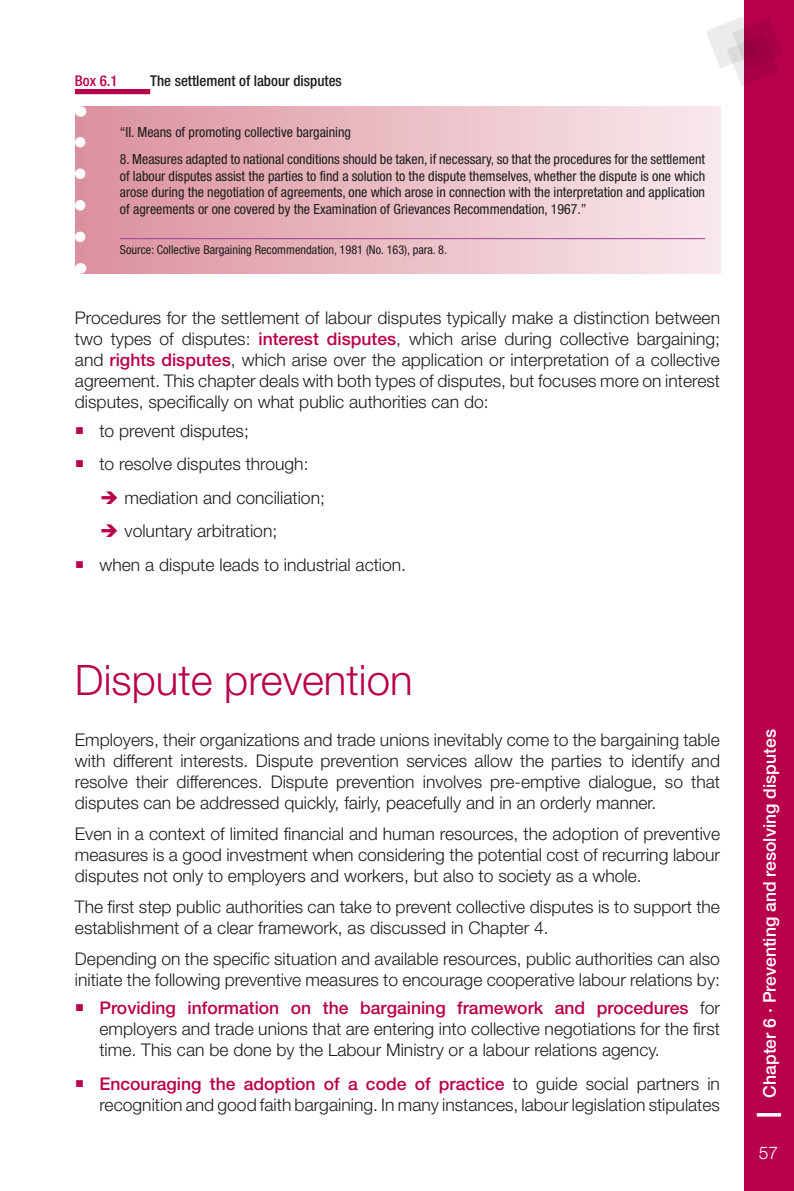
<style>
.page{position:relative;width:794px;height:1191px;background:#fff}
.page>*{position:absolute;margin:0;border:0;box-sizing:border-box;transform-origin:0 0}
.t1{font:300 42px "Helvetica Neue";color:#b8014d}
.t2{font:300 17.5px/21px "Helvetica Neue";color:#1d1d1b;text-align:justify}
.t3{font:500 17.5px "Helvetica Neue";color:#fff}
.t4{font:300 17.5px "Helvetica Neue";color:#fff}
.t5{font:500 condensed 14.88px "Helvetica Neue";color:#1d1d1b}
.t6{font:500 condensed 14.88px "Helvetica Neue";color:#b8014d}
.t7{font:condensed 14px/16.8px "Helvetica Neue";color:#1d1d1b;text-align:justify}
.t8{font:condensed 12.25px "Helvetica Neue";color:#1d1d1b}
.s1{font-weight:500;color:#b8014d}
.s2{color:#b8014d}
</style>
<div class="page">
<div style="left:744px;top:0;width:50px;height:1191px;background:#b8014d"></div>
<hr style="left:756px;top:1113px;width:25px;height:3px;background:#fff">
<svg style="left:706px;top:17px;width:78px;height:69px"></svg>
<div style="left:75px;top:89px;width:75px;height:5px;background:#b8014d"></div>
<div style="left:80px;top:106px;width:640px;height:168px;background:linear-gradient(to right,#dc93a1,#f8e8eb)"></div>
<svg style="left:75px;top:111px;width:10px;height:157px"></svg>
<svg style="left:75px;top:127px;width:10px;height:110px"></svg>
<hr style="left:120px;top:238px;width:585px;height:1px;background:#9a4392">
<p class="t6" style="left:75px;top:72px;width:44px">Box 6.1</p>
<p class="t5" style="left:150px;top:72px;width:193px">The settlement of labour disputes</p>
<p class="t7" style="left:120px;top:124px;width:233px">“II. Means of promoting collective bargaining</p>
<p class="t7" style="left:120px;top:150px;width:587px">8. Measures adapted to national conditions should be taken, if necessary, so that the procedures for the settlement of labour disputes assist the parties to find a solution to the dispute themselves, whether the dispute is one which arose during the negotiation of agreements, one which arose in connection with the interpretation and application of agreements or one covered by the Examination of Grievances Recommendation, 1967.”</p>
<p class="t8" style="left:120px;top:242px;width:329px">Source: Collective Bargaining Recommendation, 1981 (No. 163), para. 8.</p>
<p class="t2" style="left:75px;top:307px;width:646px">Procedures for the settlement of labour disputes typically make a distinction between two types of disputes: <span class="s1">interest disputes</span>, which arise during collective bargaining; and <span class="s1">rights disputes</span>, which arise over the application or interpretation of a collective agreement. This chapter deals with both types of disputes, but focuses more on interest disputes, specifically on what public authorities can do:</p>
<p class="t2" style="left:75px;top:420px;width:175px"><span class="s2">○</span> to prevent disputes;</p>
<p class="t2" style="left:125px;top:447px;width:202px;line-height:33.4px;text-align:left;text-indent:-50px"><span class="s2">○</span> to resolve disputes through: mediation and conciliation; voluntary arbitration;</p>
<p class="t2" style="left:75px;top:553px;width:333px"><span class="s2">○</span> when a dispute leads to industrial action.</p>
<h1 class="t1" style="left:75px;top:655px;width:339px">Dispute prevention</h1>
<p class="t2" style="left:75px;top:729px;width:646px">Employers, their organizations and trade unions inevitably come to the bargaining table with different interests. Dispute prevention services allow the parties to identify and resolve their differences. Dispute prevention involves pre-emptive dialogue, so that disputes can be addressed quickly, fairly, peacefully and in an orderly manner.</p>
<p class="t2" style="left:75px;top:823px;width:646px">Even in a context of limited financial and human resources, the adoption of preventive measures is a good investment when considering the potential cost of recurring labour disputes not only to employers and workers, but also to society as a whole.</p>
<p class="t2" style="left:75px;top:896px;width:646px">The first step public authorities can take to prevent collective disputes is to support the establishment of a clear framework, as discussed in Chapter 4.</p>
<p class="t2" style="left:75px;top:948px;width:646px">Depending on the specific situation and available resources, public authorities can also initiate the following preventive measures to encourage cooperative labour relations by:</p>
<p class="t2" style="left:99px;top:997px;width:622px;text-indent:-24px"><span class="s2">○</span> <span class="s1">Providing information on the bargaining framework and procedures</span> for employers and trade unions that are entering into collective negotiations for the first time. This can be done by the Labour Ministry or a labour relations agency.</p>
<p class="t2" style="left:75px;top:1072px;width:646px;text-align:right"><span class="s2">○</span> <span class="s1">Encouraging the adoption of a code of practice</span> to guide social partners in recognition and good faith bargaining. In many instances, labour legislation stipulates</p>
<p class="t3" style="left:759px;top:1097px;width:369px;rotate:-90deg">Chapter 6 · Preventing and resolving disputes</p>
<p class="t4" style="left:758px;top:1141px;width:21px">57</p>
</div>
